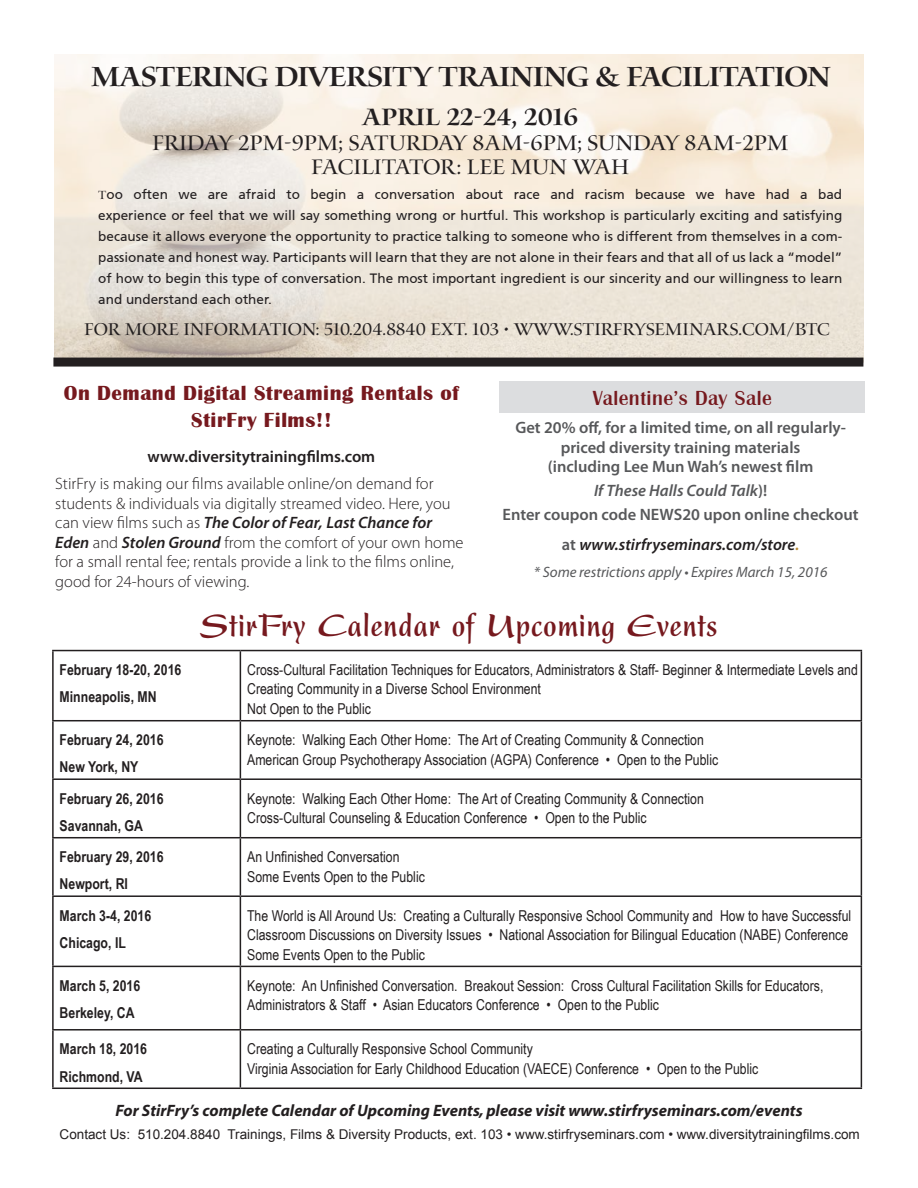
<style>
.page{position:relative;width:918px;height:1188px;background:#fff}
.page>*{position:absolute;margin:0;border:0;box-sizing:border-box;transform-origin:0 0}
.t1{font:700 condensed 36px "Present LT Std";letter-spacing:.025em;color:#76191e}
.t2{font:600 31.5px "Waters Titling Pro";letter-spacing:-.025em;color:#231f20}
.t3{font:600 27px "Waters Titling Pro";letter-spacing:-.005em;color:#231f20}
.t4{font:24px "Waters Titling Pro";letter-spacing:-.005em;color:#231f20}
.t5{font:700 21px/27px "Britannic";letter-spacing:.025em;color:#76191e;text-align:center}
.t6{font:500 21px "Britannic T";letter-spacing:.025em;color:#76191e}
.t7{font:19.5px "Waters Titling Pro";color:#231f20}
.t8{font:300 16.5px/19.5px "Myriad Pro";color:#231f20}
.t9{font:600 16.5px/19.5px "Myriad Pro";color:#57585a;text-align:center}
.t10{font:italic 700 16.5px "Myriad";color:#231f20}
.t11{font:italic 600 16.5px "Myriad Pro";color:#231f20}
.t12{font:600 16.5px "Myriad Pro";color:#231f20}
.t13{font:15px/19.5px "Arial Narrow";color:#231f20}
.t14{font:700 15px "Arial Narrow";color:#231f20}
.t15{font:italic 15px "Myriad Pro";color:#57585a}
.t16{font:13.5px/21px "Frutiger CE";color:#231f20;text-align:justify}
.t17{font:13.5px "Arial";color:#231f20}
.s1{font-family:"Waters Titling Pro"}
.s2{font-weight:600;font-style:italic}
.s3{font-style:italic}
.s4{font-style:normal;color:#57585a}
.s5{color:#ba8a36}
</style>
<div class="page">
<hr style="left:240px;top:651px;width:1px;height:69px;background:#231f20">
<hr style="left:240px;top:721px;width:1px;height:57px;background:#231f20">
<hr style="left:240px;top:780px;width:1px;height:57px;background:#231f20">
<hr style="left:240px;top:838px;width:1px;height:57px;background:#231f20">
<hr style="left:240px;top:897px;width:1px;height:69px;background:#231f20">
<hr style="left:240px;top:967px;width:1px;height:62px;background:#231f20">
<hr style="left:240px;top:1031px;width:1px;height:57px;background:#231f20">
<hr style="left:52px;top:650px;width:188px;height:1px;background:#231f20">
<hr style="left:52px;top:651px;width:2px;height:69px;background:#231f20">
<hr style="left:240px;top:650px;width:622px;height:1px;background:#231f20">
<hr style="left:861px;top:651px;width:1px;height:69px;background:#231f20">
<hr style="left:52px;top:720px;width:188px;height:1px;background:#231f20">
<hr style="left:52px;top:721px;width:2px;height:57px;background:#231f20">
<hr style="left:240px;top:720px;width:622px;height:1px;background:#231f20">
<hr style="left:861px;top:721px;width:1px;height:57px;background:#231f20">
<hr style="left:52px;top:778px;width:188px;height:2px;background:#231f20">
<hr style="left:52px;top:780px;width:2px;height:57px;background:#231f20">
<hr style="left:240px;top:778px;width:622px;height:2px;background:#231f20">
<hr style="left:861px;top:780px;width:1px;height:57px;background:#231f20">
<hr style="left:52px;top:837px;width:188px;height:1px;background:#231f20">
<hr style="left:52px;top:838px;width:2px;height:57px;background:#231f20">
<hr style="left:240px;top:837px;width:622px;height:1px;background:#231f20">
<hr style="left:861px;top:838px;width:1px;height:57px;background:#231f20">
<hr style="left:52px;top:895px;width:188px;height:2px;background:#231f20">
<hr style="left:52px;top:897px;width:2px;height:69px;background:#231f20">
<hr style="left:240px;top:895px;width:622px;height:2px;background:#231f20">
<hr style="left:861px;top:897px;width:1px;height:69px;background:#231f20">
<hr style="left:52px;top:966px;width:188px;height:1px;background:#231f20">
<hr style="left:52px;top:967px;width:2px;height:62px;background:#231f20">
<hr style="left:240px;top:966px;width:622px;height:1px;background:#231f20">
<hr style="left:861px;top:967px;width:1px;height:62px;background:#231f20">
<hr style="left:52px;top:1029px;width:188px;height:2px;background:#231f20">
<hr style="left:52px;top:1031px;width:2px;height:57px;background:#231f20">
<hr style="left:240px;top:1029px;width:622px;height:2px;background:#231f20">
<hr style="left:861px;top:1031px;width:1px;height:57px;background:#231f20">
<hr style="left:52px;top:1088px;width:188px;height:1px;background:#231f20">
<hr style="left:240px;top:1088px;width:622px;height:1px;background:#231f20">
<div style="left:500px;top:381px;width:365px;height:32px;background:#dcdddf"></div>
<img style="left:54px;top:54px;width:810px;height:308px">
<div style="left:53px;top:358px;width:810px;height:9px;background:#231f20"></div>
<svg style="left:156px;top:229px;width:123px;height:37px;background:#d8d1ca"></svg>
<p class="t2" style="left:91px;top:60px;width:742px">MASTERING DIVERSITY TRAINING &amp; FACILITATION</p>
<p class="t3" style="left:362px;top:102px;width:218px">APRIL 22-24, 2016</p>
<p class="t4" style="left:152px;top:129px;width:638px">FRIDAY 2PM-9PM; SATURDAY 8AM-6PM; SUNDAY 8AM-2PM</p>
<p class="t4" style="left:311px;top:154px;width:319px">FACILITATOR: LEE MUN WAH</p>
<p class="t16" style="left:98px;top:184px;width:746px"><span class="s1">T</span>oo often we are afraid to begin a conversation about race and racism because we have had a bad experience or feel that we will say something wrong or hurtful. This workshop is particularly exciting and satisfying because it allows everyone the opportunity to practice talking to someone who is different from themselves in a com&shy;passionate and honest way. Participants will learn that they are not alone in their fears and that all of us lack a “model” of how to begin this type of conversation. The most important ingredient is our sincerity and our willingness to learn and understand each other.</p>
<p class="t7" style="left:84px;top:319px;width:747px">FOR MORE INFORMATION: 510.204.8840 EXT. 103 • WWW.STIRFRYSEMINARS.COM/BTC</p>
<p class="t5" style="left:64px;top:380px;width:397px">On Demand Digital Streaming Rentals of<br>StirFry Films!!</p>
<p class="t12" style="left:148px;top:447px;width:229px">www.diversitytrainingfilms.com</p>
<p class="t8" style="left:55px;top:474px;width:410px">StirFry is making our films available online/on demand for students &amp; individuals via digitally streamed video. Here, you can view films such as <span class="s2">The Color of Fear, Last Chance for Eden</span> and <span class="s2">Stolen Ground</span> from the comfort of your own home for a small rental fee; rentals provide a link to the films online, good for 24-hours of viewing.</p>
<p class="t6" style="left:593px;top:387px;width:180px">Valentine’s Day Sale</p>
<p class="t9" style="left:515px;top:418px;width:332px">Get 20% off, for a limited time, on all regularly&shy;priced diversity training materials<br>(including Lee Mun Wah’s newest film</p>
<p class="t9" style="left:503px;top:479px;width:358px;line-height:24px"><span class="s3">If These Halls Could Talk</span>)!<br>Enter coupon code NEWS20 upon online checkout</p>
<p class="t11" style="left:562px;top:536px;width:239px"><span class="s4">at</span> www.stirfryseminars.com/store<span class="s5">.</span></p>
<p class="t15" style="left:534px;top:564px;width:295px">* Some restrictions apply • Expires March 15, 2016</p>
<p class="t14" style="left:60px;top:658px;width:123px">February 18-20, 2016</p>
<p class="t14" style="left:60px;top:686px;width:99px">Minneapolis, MN</p>
<p class="t14" style="left:60px;top:729px;width:105px">February 24, 2016</p>
<p class="t14" style="left:60px;top:756px;width:80px">New York, NY</p>
<p class="t14" style="left:60px;top:787px;width:105px">February 26, 2016</p>
<p class="t14" style="left:60px;top:814px;width:85px">Savannah, GA</p>
<p class="t14" style="left:60px;top:846px;width:105px">February 29, 2016</p>
<p class="t14" style="left:60px;top:873px;width:70px">Newport, RI</p>
<p class="t14" style="left:60px;top:904px;width:93px">March 3-4, 2016</p>
<p class="t14" style="left:60px;top:931px;width:68px">Chicago, IL</p>
<p class="t14" style="left:60px;top:974px;width:82px">March 5, 2016</p>
<p class="t14" style="left:60px;top:1002px;width:76px">Berkeley, CA</p>
<p class="t14" style="left:60px;top:1038px;width:89px">March 18, 2016</p>
<p class="t14" style="left:60px;top:1065px;width:85px">Richmond, VA</p>
<p class="t1" style="left:200px;top:605px;width:519px">StirFry Calendar of Upcoming Events</p>
<p class="t13" style="left:247px;top:659px;width:612px">Cross-Cultural Facilitation Techniques for Educators, Administrators &amp; Staff- Beginner &amp; Intermediate Levels and<br>Creating Community in a Diverse School Environment<br>Not Open to the Public</p>
<p class="t13" style="left:247px;top:730px;width:473px">Keynote: Walking Each Other Home: The Art of Creating Community &amp; Connection<br>American Group Psychotherapy Association (AGPA) Conference • Open to the Public</p>
<p class="t13" style="left:247px;top:788px;width:458px">Keynote: Walking Each Other Home: The Art of Creating Community &amp; Connection<br>Cross-Cultural Counseling &amp; Education Conference • Open to the Public</p>
<p class="t13" style="left:247px;top:847px;width:179px">An Unfinished Conversation<br>Some Events Open to the Public</p>
<p class="t13" style="left:247px;top:905px;width:606px">The World is All Around Us: Creating a Culturally Responsive School Community and How to have Successful<br>Classroom Discussions on Diversity Issues • National Association for Bilingual Education (NABE) Conference<br>Some Events Open to the Public</p>
<p class="t13" style="left:247px;top:975px;width:578px">Keynote: An Unfinished Conversation. Breakout Session: Cross Cultural Facilitation Skills for Educators,<br>Administrators &amp; Staff • Asian Educators Conference • Open to the Public</p>
<p class="t13" style="left:247px;top:1039px;width:513px">Creating a Culturally Responsive School Community<br>Virginia Association for Early Childhood Education (VAECE) Conference • Open to the Public</p>
<p class="t10" style="left:115px;top:1102px;width:689px">For StirFry’s complete Calendar of Upcoming Events, please visit www.stirfryseminars.com/events</p>
<p class="t17" style="left:60px;top:1127px;width:802px">Contact Us: 510.204.8840 Trainings, Films &amp; Diversity Products, ext. 103 • www.stirfryseminars.com • www.diversitytrainingfilms.com</p>
</div>
